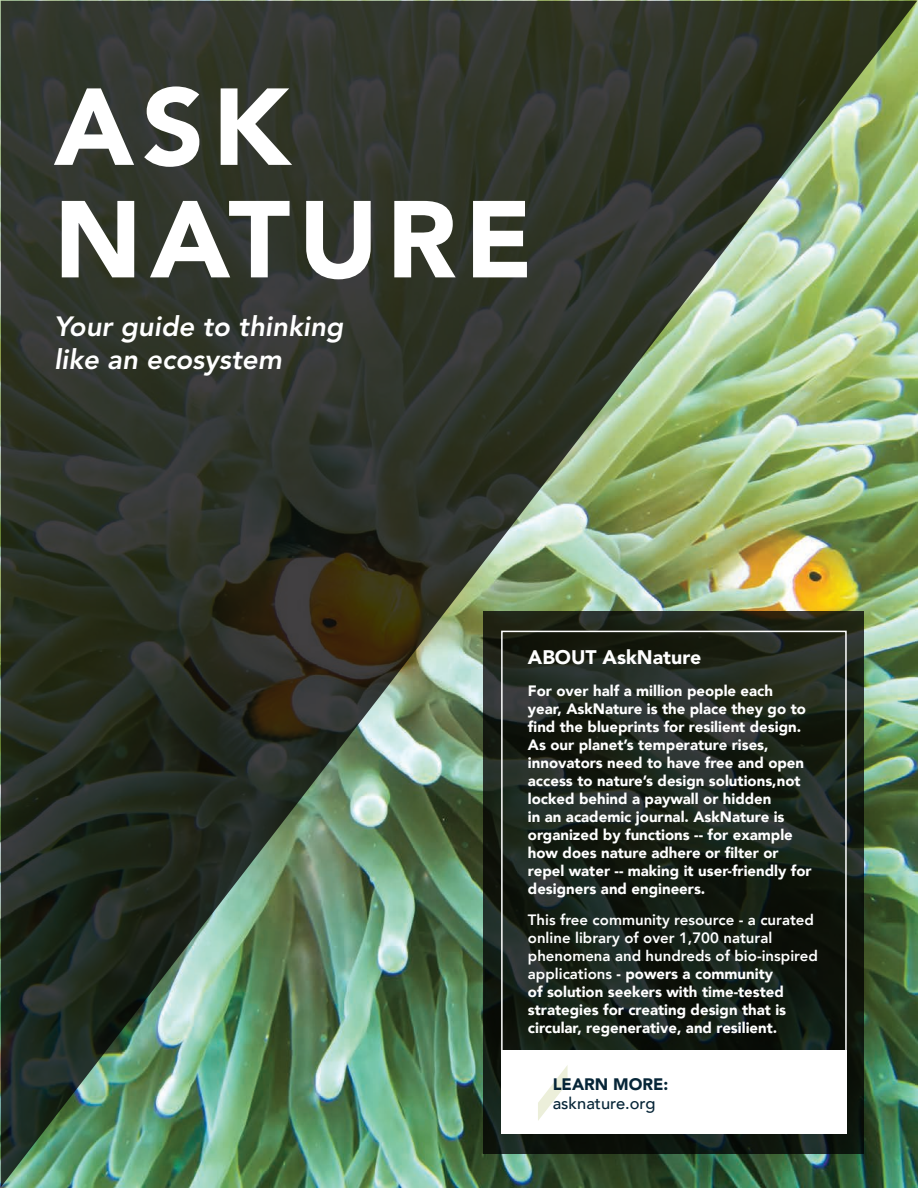
<style>
.page{position:relative;width:918px;height:1188px;background:#fff}
.page>*{position:absolute;margin:0;border:0;box-sizing:border-box;transform-origin:0 0}
.t1{font:900 108px "Avenir LT Std";letter-spacing:.075em;color:#fff}
.t2{font:italic 800 27.6px/33.2px "Avenir LT Std";color:#fff}
.t3{font:900 19.5px "Avenir LT Std";color:#fff}
.t4{font:500 16.5px/19px "Avenir";color:#062537}
.t5{font:900 15px/18px "Avenir";color:#fff}
.s1{font-weight:800}
.s2{font-family:"Avenir LT Std";font-weight:900}
</style>
<div class="page">
<img style="left:1px;top:1px;width:916px;height:1186px">
<svg style="left:484px;top:611px;width:380px;height:543px"></svg>
<div style="left:501px;top:631px;width:346px;height:503px;border:2px solid #fff"></div>
<div style="left:501px;top:1051px;width:346px;height:83px;background:#fff"></div>
<svg style="left:538px;top:1065px;width:30px;height:56px"></svg>
<p class="t1" style="left:54px;top:62px;width:238px">ASK</p>
<p class="t1" style="left:54px;top:174px;width:480px">NATURE</p>
<p class="t2" style="left:54px;top:311px;width:291px">Your guide to thinking like an ecosystem</p>
<p class="t3" style="left:528px;top:646px;width:175px">ABOUT AskNature</p>
<p class="t5" style="left:528px;top:681px;width:285px">For over half a million people each<br>year, AskNature is the place they go to find the blueprints for resilient design.<br>As our planet’s temperature rises, innovators need to have free and open access to nature’s design solutions,not locked behind a paywall or hidden<br>in an academic journal. AskNature is organized by functions -- for example how does nature adhere or filter or repel water -- making it user-friendly for designers and engineers.</p>
<p class="t5" style="left:528px;top:911px;width:291px"><span class="s1">This free community resource - a curated online library of over 1,700 natural phenomena and hundreds of bio-inspired applications</span> - powers a community<br>of solution seekers with time-tested strategies for creating design that is circular, regenerative, and resilient.</p>
<p class="t4" style="left:553px;top:1074px;width:117px"><span class="s2">LEARN MORE: </span>asknature.org</p>
</div>
